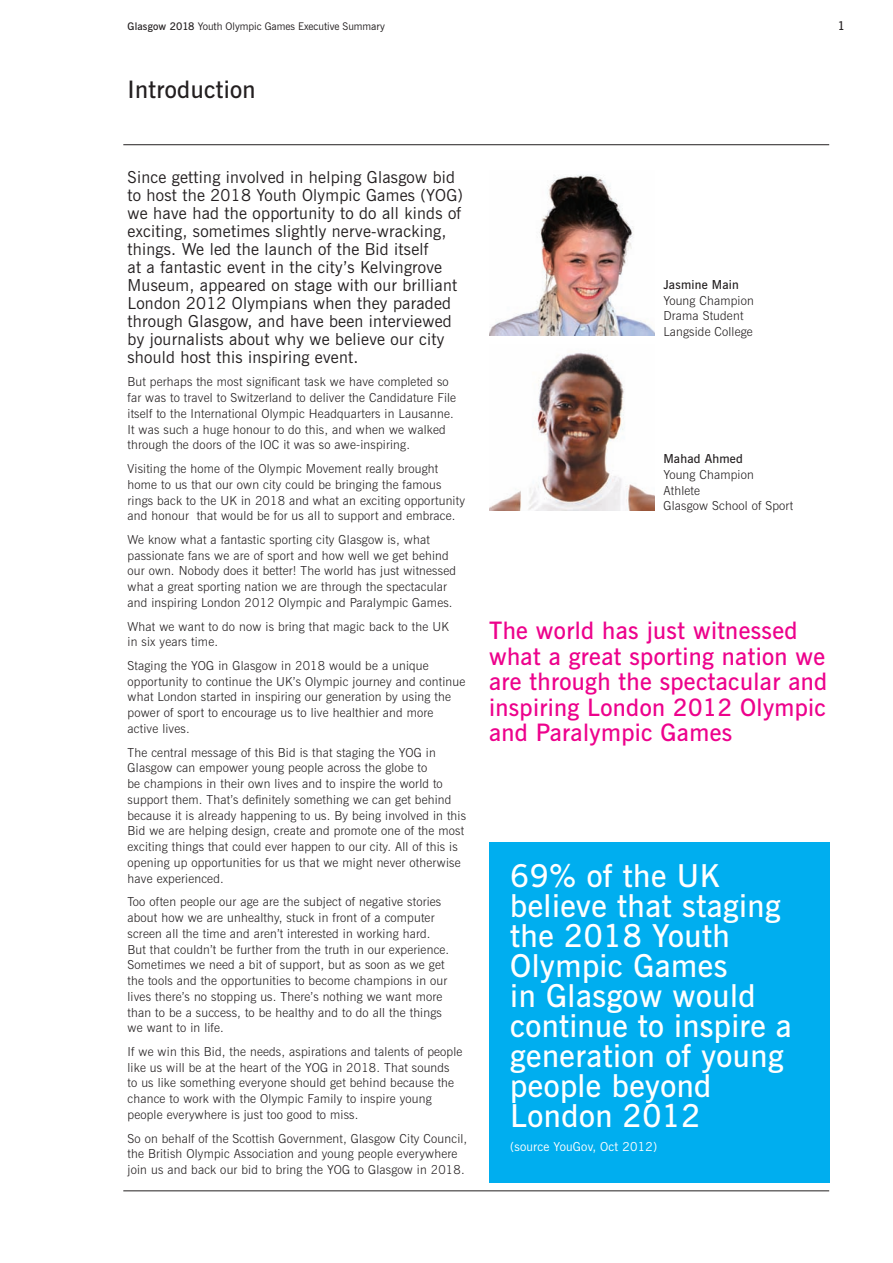
<style>
.page{position:relative;width:893px;height:1263px;background:#fff}
.page>*{position:absolute;margin:0;border:0;box-sizing:border-box;transform-origin:0 0}
.t1{font:600 31.5px/30px "News Gothic BT";letter-spacing:.015em;color:#fff}
.t2{font:600 24px/25.5px "News Gothic BT";letter-spacing:.015em;color:#ed028c}
.t3{font:600 24px "News Gothic BT";letter-spacing:.015em;color:#231f20}
.t4{font:16.5px/18px "News Gothic BT";letter-spacing:.015em;color:#231f20}
.t5{font:300 12.3px/15.8px "News Gothic BT";letter-spacing:.015em;color:#231f20}
.t6{font:12.3px "News Gothic BT";letter-spacing:.015em;color:#fff}
.t7{font:600 12.3px "News Gothic BT";letter-spacing:.015em;color:#231f20}
.t8{font:600 12px "News Gothic BT";color:#231f20}
.t9{font:10.5px "News Gothic BT";letter-spacing:-.005em;color:#231f20}
.s1{font-weight:600}
</style>
<div class="page">
<hr style="left:123px;top:144px;width:706px;height:1px;background:#231f20">
<div style="left:489px;top:842px;width:340px;height:340px;background:#00aeef"></div>
<hr style="left:123px;top:1190px;width:706px;height:1px;background:#231f20">
<img style="left:489px;top:352px;width:166px;height:158px">
<img style="left:489px;top:174px;width:166px;height:162px">
<p class="t9" style="left:128px;top:20px;width:259px"><span class="s1">Glasgow 2018</span> Youth Olympic Games Executive Summary</p>
<p class="t8" style="left:838px;top:19px;width:9px">1</p>
<h2 class="t3" style="left:128px;top:75px;width:130px">Introduction</h2>
<p class="t4" style="left:128px;top:168px;width:337px">Since getting involved in helping Glasgow bid to host the 2018 Youth Olympic Games (YOG) we have had the opportunity to do all kinds of exciting, sometimes slightly nerve-wracking, things. We led the launch of the Bid itself<br>at a fantastic event in the city’s Kelvingrove Museum, appeared on stage with our brilliant London 2012 Olympians when they paraded through Glasgow, and have been interviewed by journalists about why we believe our city should host this inspiring event.</p>
<p class="t5" style="left:128px;top:374px;width:330px">But perhaps the most significant task we have completed so far was to travel to Switzerland to deliver the Candidature File itself to the International Olympic Headquarters in Lausanne.<br>It was such a huge honour to do this, and when we walked through the doors of the IOC it was so awe-inspiring.</p>
<p class="t5" style="left:128px;top:461px;width:339px">Visiting the home of the Olympic Movement really brought home to us that our own city could be bringing the famous rings back to the UK in 2018 and what an exciting opportunity and honour that would be for us all to support and embrace.</p>
<p class="t5" style="left:128px;top:531px;width:330px">We know what a fantastic sporting city Glasgow is, what passionate fans we are of sport and how well we get behind our own. Nobody does it better! The world has just witnessed what a great sporting nation we are through the spectacular and inspiring London 2012 Olympic and Paralympic Games.</p>
<p class="t5" style="left:128px;top:618px;width:323px">What we want to do now is bring that magic back to the UK in six years time.</p>
<p class="t5" style="left:128px;top:658px;width:339px">Staging the YOG in Glasgow in 2018 would be a unique opportunity to continue the UK’s Olympic journey and continue what London started in inspiring our generation by using the power of sport to encourage us to live healthier and more active lives.</p>
<p class="t5" style="left:128px;top:744px;width:340px">The central message of this Bid is that staging the YOG in Glasgow can empower young people across the globe to<br>be champions in their own lives and to inspire the world to support them. That’s definitely something we can get behind because it is already happening to us. By being involved in this Bid we are helping design, create and promote one of the most exciting things that could ever happen to our city. All of this is opening up opportunities for us that we might never otherwise have experienced.</p>
<p class="t5" style="left:128px;top:894px;width:323px">Too often people our age are the subject of negative stories about how we are unhealthy, stuck in front of a computer screen all the time and aren’t interested in working hard.<br>But that couldn’t be further from the truth in our experience.<br>Sometimes we need a bit of support, but as soon as we get the tools and the opportunities to become champions in our lives there’s no stopping us. There’s nothing we want more than to be a success, to be healthy and to do all the things we want to in life.</p>
<p class="t5" style="left:128px;top:1043px;width:336px">If we win this Bid, the needs, aspirations and talents of people like us will be at the heart of the YOG in 2018. That sounds to us like something everyone should get behind because the chance to work with the Olympic Family to inspire young people everywhere is just too good to miss.</p>
<p class="t5" style="left:128px;top:1130px;width:341px">So on behalf of the Scottish Government, Glasgow City Council, the British Olympic Association and young people everywhere join us and back our bid to bring the YOG to Glasgow in 2018.</p>
<p class="t7" style="left:663px;top:277px;width:77px">Jasmine Main</p>
<p class="t5" style="left:663px;top:292px;width:92px">Young Champion<br>Drama Student<br>Langside College</p>
<p class="t7" style="left:663px;top:451px;width:81px">Mahad Ahmed</p>
<p class="t5" style="left:663px;top:467px;width:131px">Young Champion<br>Athlete<br>Glasgow School of Sport</p>
<h2 class="t2" style="left:489px;top:618px;width:340px">The world has just witnessed what a great sporting nation we are through the spectacular and inspiring London 2012 Olympic and Paralympic Games</h2>
<h1 class="t1" style="left:510px;top:861px;width:283px">69% of the UK believe that staging the 2018 Youth<br>Olympic Games<br>in Glasgow would continue to inspire a generation of young people beyond<br>London 2012</h1>
<p class="t6" style="left:510px;top:1139px;width:148px">(source YouGov, Oct 2012)</p>
</div>
